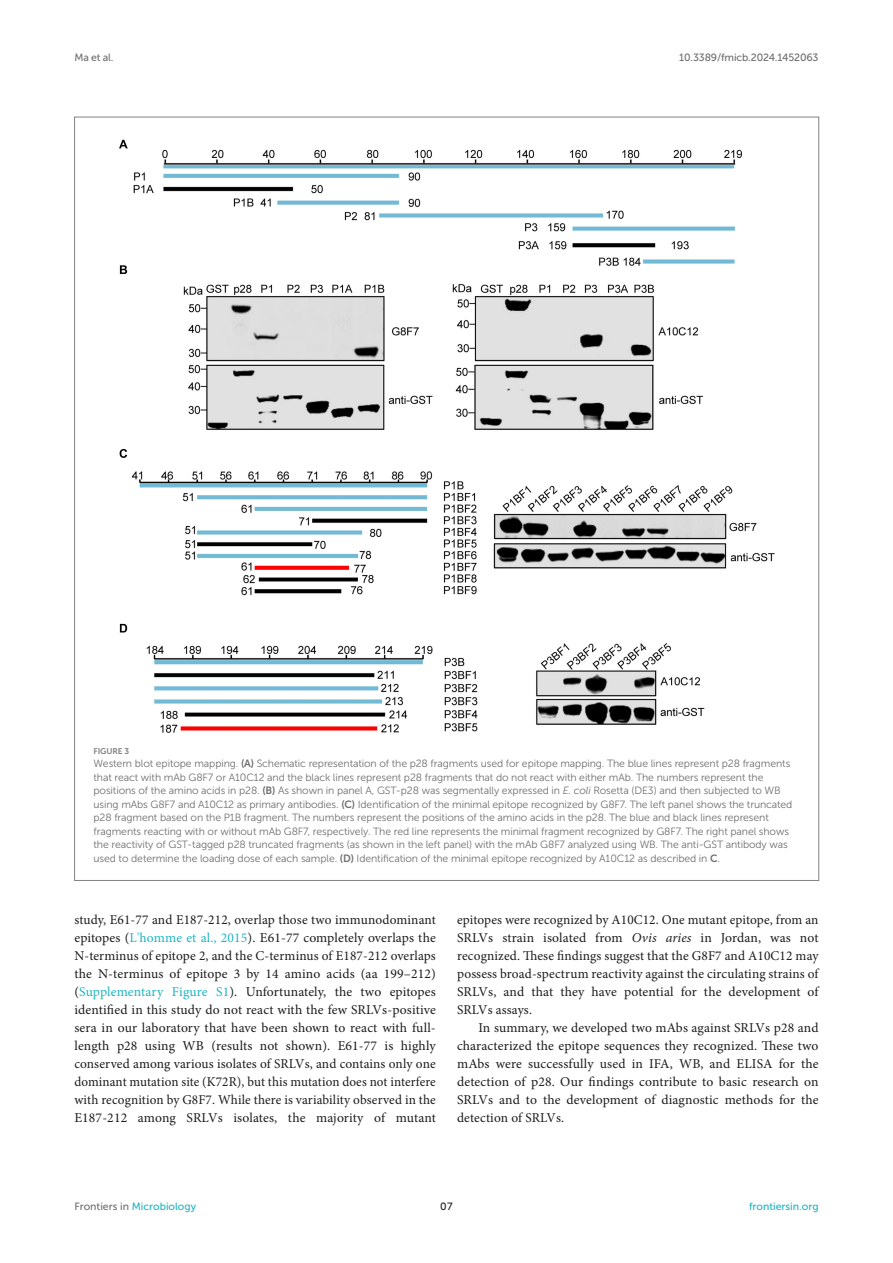
<style>
.page{position:relative;width:893px;height:1263px;background:#fff}
.page>*{position:absolute;margin:0;border:0;box-sizing:border-box;transform-origin:0 0}
.TEXT{font:13.5px/18px "Minion Pro";letter-spacing:.005em;color:#1b1c1b;text-align:justify}
.FIG_LEG{font:10.5px/13.5px "Museo Sans 300";letter-spacing:-.01em;color:#706f70}
.t1{font:10.5px "Museo Sans 500";color:#1db5c3}
.t2{font:10.5px "Museo Sans 500";letter-spacing:-.015em;color:#706f70}
.t3{font:10.5px "Museo Sans 500";color:#1b1c1b}
.FIG_HD{font:8.25px "Museo Sans 700";letter-spacing:-.01em;color:#7e7f7f}
.s1{font-family:"Museo Sans 700"}
.s2{font-style:italic}
.s3{color:#1db5c3}
.s4{color:#706f70}
</style>
<div class="page">
<img style="left:119px;top:139px;width:656px;height:594px">
<p class="t2" style="left:74px;top:51px;width:40px">Ma et al.</p>
<p class="t2" style="left:679px;top:51px;width:141px">10.3389/fmicb.2024.1452063</p>
<p class="FIG_HD" style="left:94px;top:746px;width:37px">FIGURE 3</p>
<p class="FIG_LEG" style="left:94px;top:757px;width:700px">Western blot epitope mapping. <span class="s1">(A)</span> Schematic representation of the p28 fragments used for epitope mapping. The blue lines represent p28 fragments that react with mAb G8F7 or A10C12 and the black lines represent p28 fragments that do not react with either mAb. The numbers represent the positions of the amino acids in p28. <span class="s1">(B)</span> As shown in panel A, GST-p28 was segmentally expressed in <span class="s2">E. coli</span> Rosetta (DE3) and then subjected to WB using mAbs G8F7 and A10C12 as primary antibodies. <span class="s1">(C)</span> Identification of the minimal epitope recognized by G8F7. The left panel shows the truncated p28 fragment based on the P1B fragment. The numbers represent the positions of the amino acids in the p28. The blue and black lines represent fragments reacting with or without mAb G8F7, respectively. The red line represents the minimal fragment recognized by G8F7. The right panel shows the reactivity of GST-tagged p28 truncated fragments (as shown in the left panel) with the mAb G8F7 analyzed using WB. The anti-GST antibody was used to determine the loading dose of each sample. <span class="s1">(D)</span> Identification of the minimal epitope recognized by A10C12 as described in <span class="s1">C</span>.</p>
<p class="TEXT" style="left:74px;top:911px;width:363px">study, E61-77 and E187-212, overlap those two immunodominant epitopes (<span class="s3">L'homme et al., 2015</span>). E61-77 completely overlaps the N-terminus of epitope 2, and the C-terminus of E187-212 overlaps the N-terminus of epitope 3 by 14 amino acids (aa 199–212) (<span class="s3">Supplementary Figure S1</span>). Unfortunately, the two epitopes identified in this study do not react with the few SRLVs-positive sera in our laboratory that have been shown to react with full&shy;length p28 using WB (results not shown). E61-77 is highly conserved among various isolates of SRLVs, and contains only one dominant mutation site (K72R), but this mutation does not interfere with recognition by G8F7. While there is variability observed in the E187-212 among SRLVs isolates, the majority of mutant</p>
<p class="TEXT" style="left:457px;top:911px;width:363px">epitopes were recognized by A10C12. One mutant epitope, from an SRLVs strain isolated from <span class="s2">Ovis aries</span> in Jordan, was not recognized. These findings suggest that the G8F7 and A10C12 may possess broad-spectrum reactivity against the circulating strains of SRLVs, and that they have potential for the development of SRLVs assays.</p>
<p class="TEXT" style="left:457px;top:1019px;width:363px;text-indent:21px">In summary, we developed two mAbs against SRLVs p28 and characterized the epitope sequences they recognized. These two mAbs were successfully used in IFA, WB, and ELISA for the detection of p28. Our findings contribute to basic research on SRLVs and to the development of diagnostic methods for the detection of SRLVs.</p>
<p class="t1" style="left:74px;top:1200px;width:123px"><span class="s4">Frontiers in</span> Microbiology</p>
<p class="t3" style="left:440px;top:1200px;width:14px">07</p>
<p class="t1" style="left:749px;top:1200px;width:71px">frontiersin.org</p>
</div>
